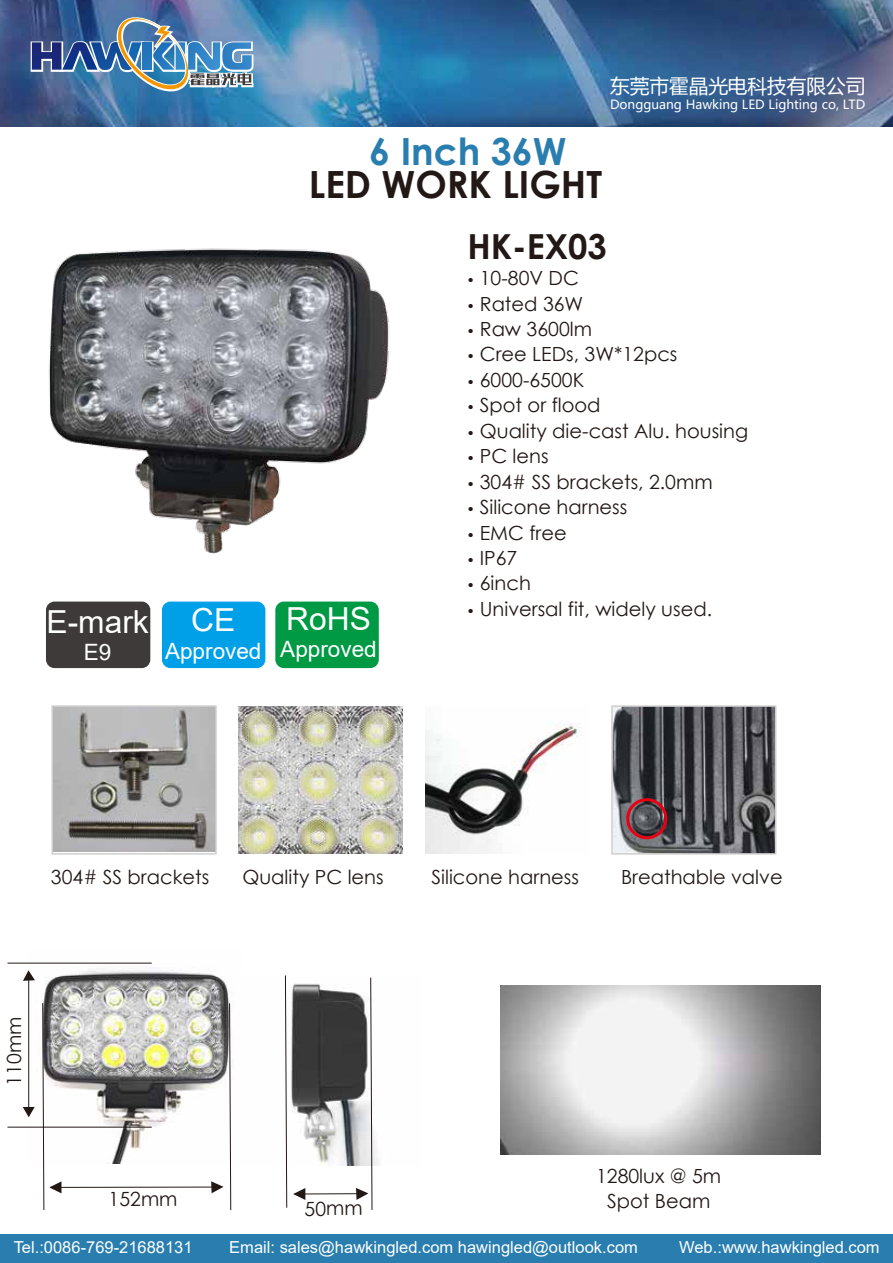
<style>
.page{position:relative;width:893px;height:1263px;background:#fff}
.page>*{position:absolute;margin:0;border:0;box-sizing:border-box;transform-origin:0 0}
.t1{font:700 37.5px "Century Gothic";color:#221815}
.t2{font:700 37.5px "Century Gothic";color:#297eaf}
.t3{font:700 34.5px "Century Gothic";color:#221815}
.t4{font:31.8px "Arial";color:#fff}
.t5{font:22.5px "Arial";color:#fff}
.t6{font:19.65px "Microsoft Ya Hei";color:#fff}
.t7{font:19.5px/25.5px "Century Gothic";color:#221815}
.t8{font:16.5px "Arial";color:#fff}
.t9{font:12.6px "Microsoft Ya Hei";color:#fff}
.s1{font-family:"Microsoft Ya Hei";font-weight:700;font-size:15px}
</style>
<div class="page">
<img style="left:284px;top:976px;width:94px;height:189px">
<img style="left:28px;top:962px;width:201px;height:201px">
<div style="left:0;top:1234px;width:893px;height:29px;background:#297eaf"></div>
<img style="left:0;top:0;width:893px;height:126px">
<img style="left:29px;top:13px;width:227px;height:114px">
<div style="left:162px;top:602px;width:103px;height:66px;background:#00a0e9;border-radius:9px"></div>
<div style="left:275px;top:602px;width:104px;height:66px;background:#094;border-radius:9px"></div>
<hr style="left:7px;top:963px;width:145px;height:1px;background:#221815">
<hr style="left:7px;top:1127px;width:145px;height:1px;background:#221815">
<hr style="left:28px;top:977px;width:1px;height:139px;background:#221815">
<svg style="left:23px;top:970px;width:12px;height:11px"></svg>
<svg style="left:23px;top:1107px;width:12px;height:10px"></svg>
<hr style="left:51px;top:1187px;width:164px;height:1px;background:#221815">
<svg style="left:211px;top:1002px;width:20px;height:209px"></svg>
<svg style="left:42px;top:1002px;width:19px;height:208px"></svg>
<svg style="left:285px;top:975px;width:2px;height:233px"></svg>
<hr style="left:294px;top:1193px;width:69px;height:1px;background:#221815">
<svg style="left:356px;top:977px;width:17px;height:233px"></svg>
<svg style="left:293px;top:1188px;width:12px;height:12px"></svg>
<img style="left:425px;top:722px;width:156px;height:131px">
<img style="left:614px;top:708px;width:159px;height:144px">
<div style="left:611px;top:705px;width:165px;height:150px;border:2px solid #cfcfd0"></div>
<img style="left:54px;top:708px;width:160px;height:144px">
<div style="left:51px;top:705px;width:166px;height:150px;border:2px solid #cfcfd0"></div>
<img style="left:239px;top:706px;width:164px;height:148px">
<div style="left:626px;top:798px;width:41px;height:41px;border:3px solid #e60012;border-radius:50%"></div>
<img style="left:48px;top:248px;width:341px;height:306px">
<img style="left:500px;top:985px;width:321px;height:169px">
<div style="left:46px;top:602px;width:104px;height:66px;background:#3e3a39;border-radius:9px"></div>
<h3 class="t4" style="left:47px;top:599px;width:104px">E-mark</h3>
<p class="t5" style="left:84px;top:636px;width:29px">E9</p>
<h3 class="t4" style="left:191px;top:598px;width:46px">CE</h3>
<p class="t5" style="left:165px;top:635px;width:98px">Approved</p>
<p class="t6" style="left:610px;top:73px;width:257px">东莞市霍晶光电科技有限公司</p>
<p class="t9" style="left:610px;top:96px;width:257px">Dongguang Hawking LED Lighting co, LTD</p>
<h1 class="t2" style="left:369px;top:123px;width:199px">6 Inch 36W</h1>
<h1 class="t1" style="left:309px;top:156px;width:295px">LED WORK LIGHT</h1>
<h3 class="t4" style="left:286px;top:597px;width:86px">RoHS</h3>
<p class="t5" style="left:280px;top:634px;width:98px">Approved</p>
<h2 class="t3" style="left:467px;top:220px;width:141px">HK-EX03</h2>
<p class="t7" style="left:467px;top:265px;width:282px"><span class="s1">·</span> 10-80V DC<br><span class="s1">·</span> Rated 36W<br><span class="s1">·</span> Raw 3600lm<br><span class="s1">·</span> Cree LEDs, 3W*12pcs<br><span class="s1">·</span> 6000-6500K<br><span class="s1">·</span> Spot or flood<br><span class="s1">·</span> Quality die-cast Alu. housing <span class="s1">·</span> PC lens<br><span class="s1">·</span> 304# SS brackets, 2.0mm<br><span class="s1">·</span> Silicone harness<br><span class="s1">·</span> EMC free<br><span class="s1">·</span> IP67<br><span class="s1">·</span> 6inch<br><span class="s1">·</span> Universal fit, widely used.</p>
<p class="t7" style="left:51px;top:864px;width:160px">304# SS brackets</p>
<p class="t7" style="left:242px;top:864px;width:143px">Quality PC lens</p>
<p class="t7" style="left:431px;top:864px;width:149px">Silicone harness</p>
<p class="t7" style="left:621px;top:864px;width:163px">Breathable valve</p>
<p class="t7" style="left:1px;top:1085px;width:71px;rotate:-90deg">110mm</p>
<p class="t7" style="left:108px;top:1186px;width:70px;rotate:-1deg">152mm</p>
<p class="t7" style="left:304px;top:1196px;width:60px;rotate:-1deg">50mm</p>
<p class="t7" style="left:596px;top:1162px;width:127px;text-align:center">1280lux @ 5m<br>Spot Beam</p>
<p class="t8" style="left:14px;top:1235px;width:180px">Tel.:0086-769-21688131</p>
<p class="t8" style="left:229px;top:1235px;width:410px">Email: sales@hawkingled.com hawingled@outlook.com</p>
<p class="t8" style="left:679px;top:1235px;width:202px">Web.:www.hawkingled.com</p>
</div>
